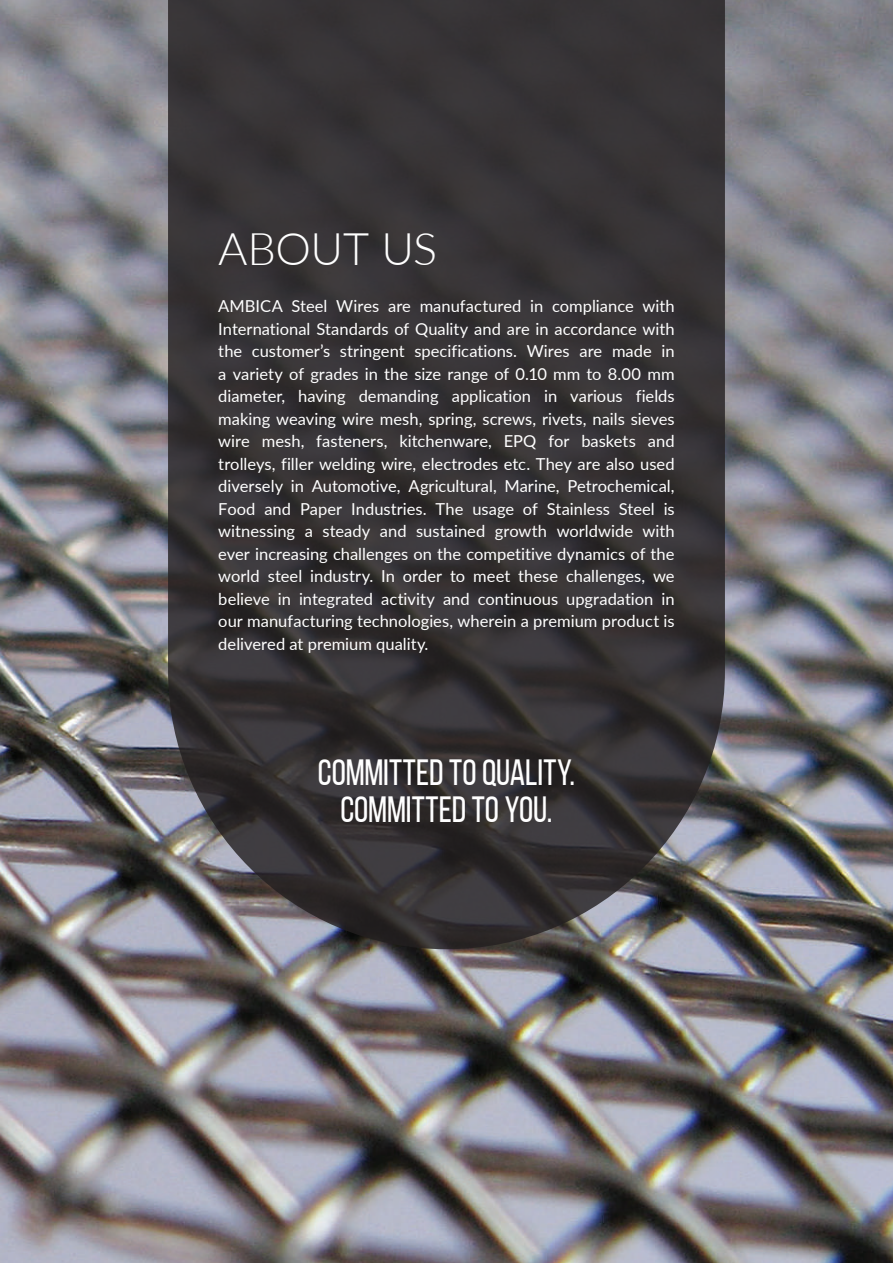
<style>
.page{position:relative;width:893px;height:1263px;background:#fff}
.page>*{position:absolute;margin:0;border:0;box-sizing:border-box;transform-origin:0 0}
.t1{font:300 45px "Lato";letter-spacing:-.01em;color:#fff}
.t2{font:36.45px/36.5px "Bebas Neue";letter-spacing:-.005em;color:#fff;text-align:center}
.t3{font:16.5px/22.5px "Lato";color:#fff;text-align:justify}
</style>
<div class="page">
<img style="left:0;top:0;width:893px;height:1263px">
<svg style="left:168px;top:0;width:557px;height:949px;background:#393638"></svg>
<h1 class="t1" style="left:218px;top:217px;width:220px">ABOUT US</h1>
<p class="t3" style="left:218px;top:294px;width:458px">AMBICA Steel Wires are manufactured in compliance with International Standards of Quality and are in accordance with the customer’s stringent specifications. Wires are made in a variety of grades in the size range of 0.10 mm to 8.00 mm diameter, having demanding application in various fields making weaving wire mesh, spring, screws, rivets, nails sieves wire mesh, fasteners, kitchenware, EPQ for baskets and trolleys, filler welding wire, electrodes etc. They are also used diversely in Automotive, Agricultural, Marine, Petrochemical, Food and Paper Industries. The usage of Stainless Steel is witnessing a steady and sustained growth worldwide with ever increasing challenges on the competitive dynamics of the world steel industry. In order to meet these challenges, we believe in integrated activity and continuous upgradation in our manufacturing technologies, wherein a premium product is delivered at premium quality.</p>
<h2 class="t2" style="left:318px;top:754px;width:259px">COMMITTED TO QUALITY.<br>COMMITTED TO YOU.</h2>
</div>
